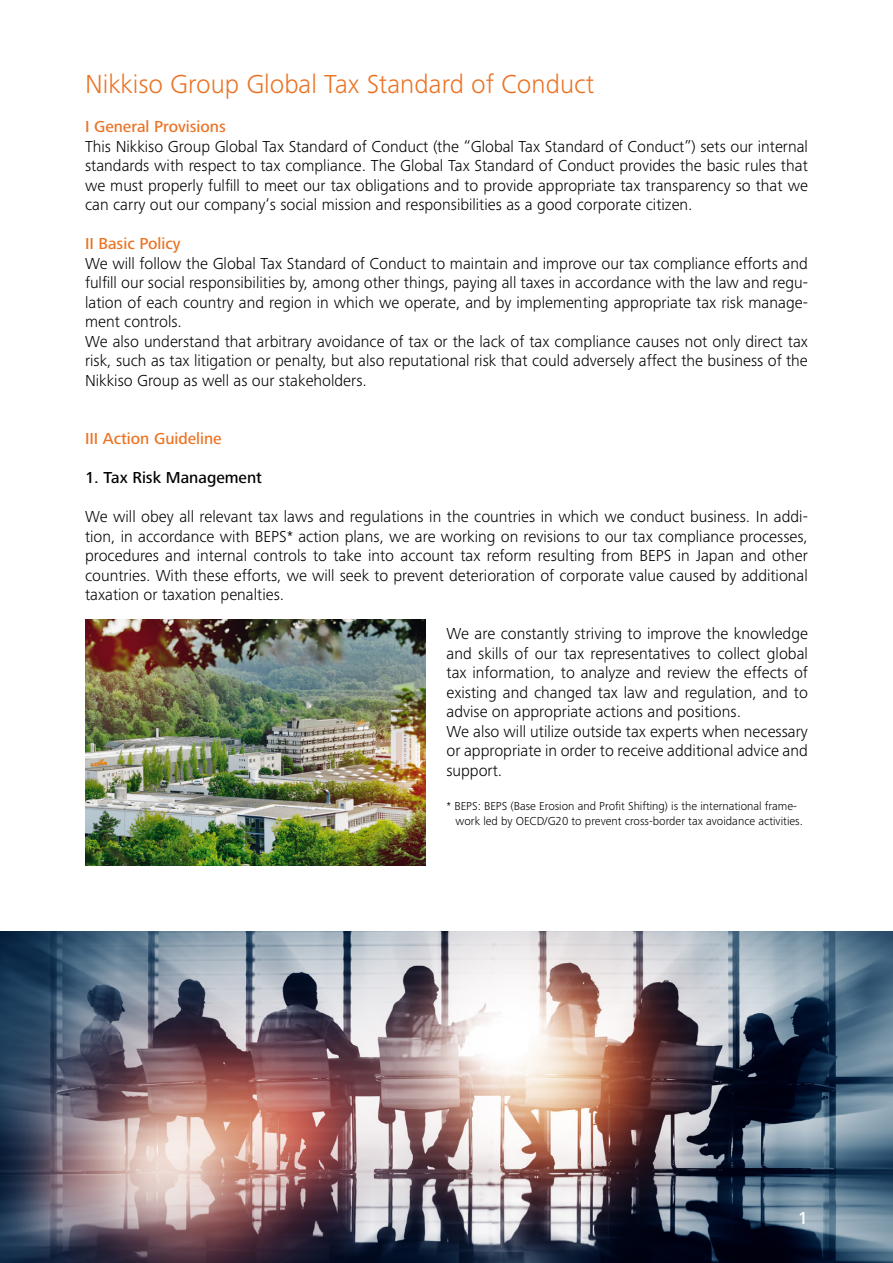
<style>
.page{position:relative;width:893px;height:1263px;background:#fff}
.page>*{position:absolute;margin:0;border:0;box-sizing:border-box;transform-origin:0 0}
.Absatzformat_1{font:300 27px "Frutiger Next LTW1 G";color:#ec7223}
.Einf__Abs{font:500 18px "Frutiger Next LTW1 G";color:#fff}
.Absatzformat_1-2{font:300 16.5px/19.5px "Frutiger Next LTW1 G";color:#000;text-align:justify}
.Ueberschrift{font:500 16.5px "Frutiger Next LTW1 G";color:#ec7223}
.Absatzformat_1-3{font:500 16.5px "Frutiger Next LTW1 G";color:#000}
.Absatzformat_1-4{font:300 12px/15px "Frutiger Next LTW1 G";color:#000}
</style>
<div class="page">
<img style="left:0;top:932px;width:893px;height:331px">
<img style="left:85px;top:620px;width:340px;height:245px">
<p class="Absatzformat_1" style="left:85px;top:69px;width:511px">Nikkiso Group Global Tax Standard of Conduct</p>
<p class="Ueberschrift" style="left:85px;top:117px;width:142px">I General Provisions</p>
<p class="Absatzformat_1-2" style="left:85px;top:136px;width:724px">This Nikkiso Group Global Tax Standard of Conduct (the “Global Tax Standard of Conduct”) sets our internal standards with respect to tax compliance. The Global Tax Standard of Conduct provides the basic rules that we must properly fulfill to meet our tax obligations and to provide appropriate tax transparency so that we can carry out our company‘s social mission and responsibilities as a good corporate citizen.</p>
<p class="Ueberschrift" style="left:85px;top:234px;width:97px">II Basic Policy</p>
<p class="Absatzformat_1-2" style="left:85px;top:253px;width:724px">We will follow the Global Tax Standard of Conduct to maintain and improve our tax compliance efforts and fulfill our social responsibilities by, among other things, paying all taxes in accordance with the law and regu&shy;lation of each country and region in which we operate, and by implementing appropriate tax risk manage&shy;ment controls.</p>
<p class="Absatzformat_1-2" style="left:85px;top:331px;width:724px">We also understand that arbitrary avoidance of tax or the lack of tax compliance causes not only direct tax risk, such as tax litigation or penalty, but also reputational risk that could adversely affect the business of the Nikkiso Group as well as our stakeholders.</p>
<p class="Ueberschrift" style="left:85px;top:429px;width:138px">III Action Guideline</p>
<p class="Absatzformat_1-3" style="left:85px;top:468px;width:178px">1. Tax Risk Management</p>
<p class="Absatzformat_1-2" style="left:85px;top:507px;width:724px">We will obey all relevant tax laws and regulations in the countries in which we conduct business. In addi&shy;tion, in accordance with BEPS* action plans, we are working on revisions to our tax compliance processes, procedures and internal controls to take into account tax reform resulting from BEPS in Japan and other countries. With these efforts, we will seek to prevent deterioration of corporate value caused by additional taxation or taxation penalties.</p>
<p class="Absatzformat_1-2" style="left:446px;top:624px;width:363px">We are constantly striving to improve the knowledge and skills of our tax representatives to collect global tax information, to analyze and review the effects of existing and changed tax law and regulation, and to advise on appropriate actions and positions.</p>
<p class="Absatzformat_1-2" style="left:446px;top:721px;width:363px">We also will utilize outside tax experts when necessary or appropriate in order to receive additional advice and support.</p>
<p class="Absatzformat_1-4" style="left:455px;top:799px;width:349px;text-indent:-9px">* BEPS: BEPS (Base Erosion and Profit Shifting) is the international frame&shy;work led by OECD/G20 to prevent cross-border tax avoidance activities.</p>
<p class="Einf__Abs" style="left:798px;top:1208px;width:12px">1</p>
</div>
